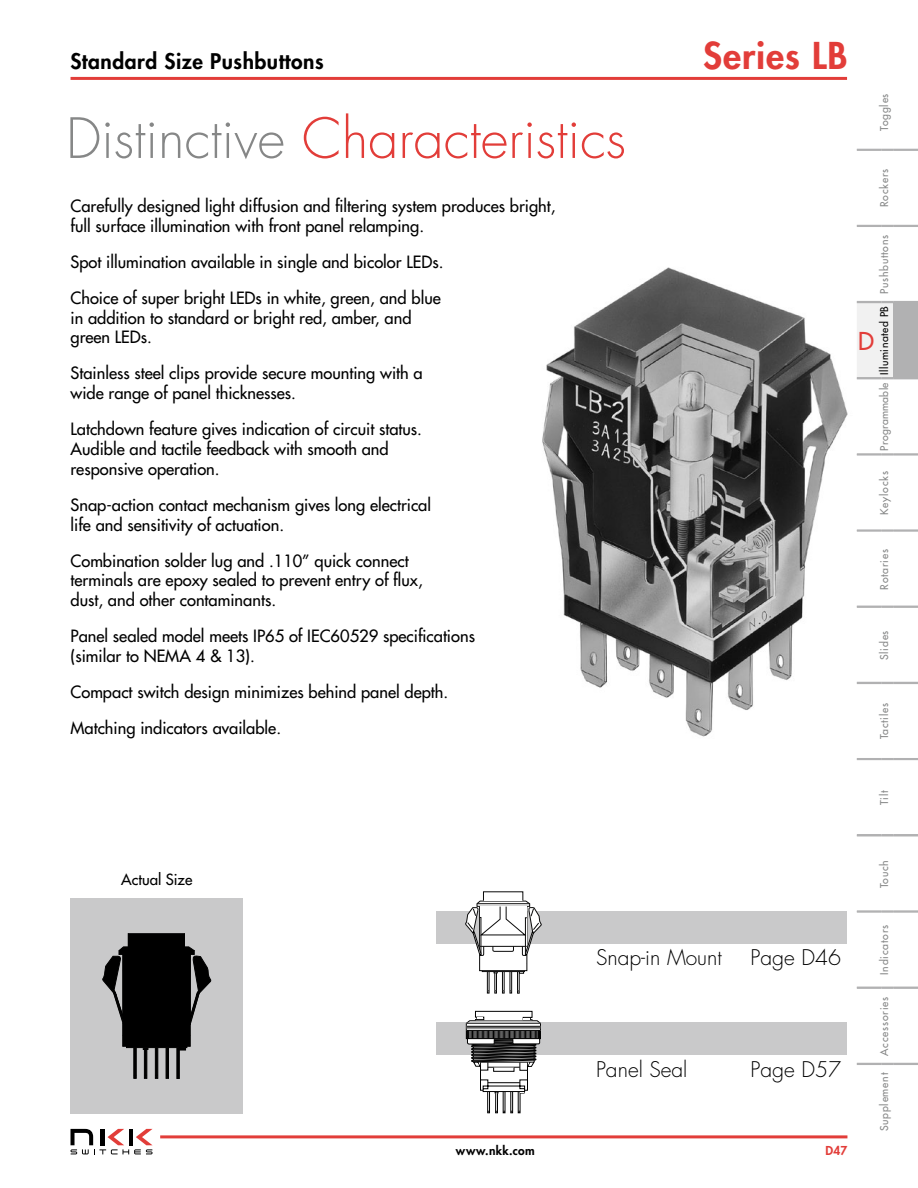
<style>
.page{position:relative;width:918px;height:1188px;background:#fff}
.page>*{position:absolute;margin:0;border:0;box-sizing:border-box;transform-origin:0 0}
.t1{font:300 54px "Futura Std";color:#e23d39}
.t2{font:800 36px "Futura Std";letter-spacing:.025em;color:#e23d39}
.t3{font:500 24px "Futura Std";color:#e23d39}
.t4{font:300 21px "Futura Std";color:#000}
.t5{font:800 21px "Futura Std";letter-spacing:.025em;color:#000}
.t6{font:500 16.5px/19.8px "Futura Std";color:#000}
.t7{font:500 15px "Futura Std";color:#000}
.t8{font:800 12px "Futura Std";letter-spacing:.035em;color:#000}
.t9{font:800 12px "Futura Std";color:#e23d39}
.t10{font:500 10.5px "Futura Std";letter-spacing:.075em;color:#868787}
.t11{font:500 10.5px "Futura Std";letter-spacing:.05em;color:#000}
.t12{font:500 10.5px "Futura Std";letter-spacing:.025em;color:#868787}
.s1{color:#868787}
</style>
<div class="page">
<hr style="left:71px;top:77px;width:776px;height:3px;background:#e23d39">
<svg style="left:71px;top:1129px;width:82px;height:25px"></svg>
<hr style="left:160px;top:1135px;width:687px;height:3px;background:#e23d39">
<hr style="left:857px;top:911px;width:24px;height:2px;background:#b1b1b2">
<hr style="left:893px;top:911px;width:25px;height:2px;background:#b1b1b2">
<svg style="left:857px;top:987px;width:36px;height:2px"></svg>
<hr style="left:893px;top:987px;width:25px;height:2px;background:#b1b1b2">
<svg style="left:857px;top:1063px;width:61px;height:2px"></svg>
<hr style="left:857px;top:454px;width:24px;height:2px;background:#b1b1b2">
<hr style="left:857px;top:529px;width:24px;height:2px;background:#b1b1b2">
<hr style="left:893px;top:454px;width:25px;height:2px;background:#b1b1b2">
<hr style="left:893px;top:529px;width:25px;height:2px;background:#b1b1b2">
<hr style="left:857px;top:530px;width:24px;height:2px;background:#b1b1b2">
<svg style="left:881px;top:529px;width:12px;height:3px"></svg>
<hr style="left:893px;top:530px;width:25px;height:2px;background:#b1b1b2">
<svg style="left:857px;top:606px;width:36px;height:2px"></svg>
<hr style="left:893px;top:606px;width:25px;height:2px;background:#b1b1b2">
<svg style="left:857px;top:682px;width:61px;height:2px"></svg>
<hr style="left:857px;top:453px;width:24px;height:2px;background:#b1b1b2">
<svg style="left:881px;top:453px;width:12px;height:3px"></svg>
<svg style="left:857px;top:301px;width:61px;height:78px"></svg>
<hr style="left:893px;top:453px;width:25px;height:2px;background:#b1b1b2">
<svg style="left:857px;top:149px;width:36px;height:2px"></svg>
<hr style="left:893px;top:149px;width:25px;height:2px;background:#b1b1b2">
<svg style="left:857px;top:225px;width:61px;height:2px"></svg>
<hr style="left:857px;top:910px;width:24px;height:2px;background:#b1b1b2">
<svg style="left:881px;top:910px;width:12px;height:3px"></svg>
<hr style="left:893px;top:910px;width:25px;height:2px;background:#b1b1b2">
<svg style="left:857px;top:834px;width:36px;height:2px"></svg>
<svg style="left:857px;top:758px;width:61px;height:2px"></svg>
<hr style="left:893px;top:834px;width:25px;height:2px;background:#b1b1b2">
<div style="left:70px;top:898px;width:173px;height:216px;background:#c9c9ca"></div>
<div style="left:436px;top:911px;width:411px;height:33px;background:#c9c9ca"></div>
<div style="left:436px;top:1022px;width:411px;height:33px;background:#c9c9ca"></div>
<img style="left:542px;top:267px;width:306px;height:470px">
<div style="left:128px;top:934px;width:56px;height:14px;background:#000"></div>
<div style="left:128px;top:933px;width:57px;height:15px;border:1px solid #000"></div>
<hr style="left:166px;top:1047px;width:3px;height:32px;background:#000">
<svg style="left:133px;top:1051px;width:4px;height:28px"></svg>
<hr style="left:144px;top:1049px;width:3px;height:30px;background:#000">
<div style="left:155px;top:1047px;width:3px;height:32px;background:#000;border:1px solid #000"></div>
<div style="left:177px;top:1048px;width:3px;height:31px;background:#000;border:1px solid #000"></div>
<svg style="left:103px;top:942px;width:108px;height:109px"></svg>
<div style="left:510px;top:1091px;width:3px;height:22px;background:#fff;border:1px solid #000"></div>
<div style="left:495px;top:1093px;width:3px;height:20px;background:#fff;border:1px solid #000"></div>
<div style="left:487px;top:1091px;width:3px;height:22px;background:#fff;border:1px solid #000"></div>
<svg style="left:466px;top:1011px;width:75px;height:83px"></svg>
<svg style="left:465px;top:900px;width:77px;height:93px"></svg>
<p class="t5" style="left:70px;top:48px;width:255px">Standard Size Pushbuttons</p>
<h2 class="t2" style="left:703px;top:33px;width:146px">Series LB</h2>
<h1 class="t1" style="left:66px;top:106px;width:562px"><span class="s1">Distinctive</span> Characteristics</h1>
<p class="t6" style="left:71px;top:196px;width:487px">Carefully designed light diffusion and filtering system produces bright, full surface illumination with front panel relamping.</p>
<p class="t6" style="left:71px;top:244px;width:374px;line-height:36px">Spot illumination available in single and bicolor LEDs.<br>Choice of super bright LEDs in white, green, and blue</p>
<p class="t6" style="left:71px;top:308px;width:342px">in addition to standard or bright red, amber, and green LEDs.</p>
<p class="t6" style="left:71px;top:363px;width:354px">Stainless steel clips provide secure mounting with a wide range of panel thicknesses.</p>
<p class="t6" style="left:71px;top:419px;width:353px">Latchdown feature gives indication of circuit status.<br>Audible and tactile feedback with smooth and responsive operation.</p>
<p class="t6" style="left:71px;top:495px;width:362px">Snap-action contact mechanism gives long electrical life and sensitivity of actuation.</p>
<p class="t6" style="left:71px;top:551px;width:354px">Combination solder lug and .110” quick connect terminals are epoxy sealed to prevent entry of flux, dust, and other contaminants.</p>
<p class="t6" style="left:71px;top:626px;width:406px">Panel sealed model meets IP65 of IEC60529 specifications (similar to NEMA 4 &amp; 13).</p>
<p class="t6" style="left:71px;top:674px;width:379px;line-height:36px">Compact switch design minimizes behind panel depth.<br>Matching indicators available.</p>
<p class="t10" style="left:878px;top:131px;width:39px;rotate:-90deg">Toggles</p>
<p class="t10" style="left:878px;top:207px;width:40px;rotate:-90deg">Rockers</p>
<p class="t10" style="left:878px;top:294px;width:61px;rotate:-90deg">Pushbuttons</p>
<p class="t11" style="left:878px;top:375px;width:70px;rotate:-90deg">Illuminated PB</p>
<h3 class="t3" style="left:858px;top:326px;width:17px">D</h3>
<p class="t12" style="left:878px;top:451px;width:70px;rotate:-90deg">Programmable</p>
<p class="t10" style="left:878px;top:515px;width:45px;rotate:-90deg">Keylocks</p>
<p class="t10" style="left:878px;top:590px;width:42px;rotate:-90deg">Rotaries</p>
<p class="t10" style="left:878px;top:660px;width:31px;rotate:-90deg">Slides</p>
<p class="t10" style="left:878px;top:739px;width:38px;rotate:-90deg">Tactiles</p>
<p class="t10" style="left:878px;top:805px;width:16px;rotate:-90deg">Tilt</p>
<p class="t7" style="left:121px;top:870px;width:73px">Actual Size</p>
<p class="t4" style="left:596px;top:944px;width:127px">Snap-in Mount</p>
<p class="t4" style="left:751px;top:944px;width:92px">Page D46</p>
<p class="t4" style="left:596px;top:1056px;width:93px">Panel Seal</p>
<p class="t4" style="left:751px;top:1056px;width:92px">Page D57</p>
<p class="t8" style="left:456px;top:1143px;width:81px">www.nkk.com</p>
<p class="t9" style="left:826px;top:1143px;width:23px">D47</p>
<p class="t10" style="left:878px;top:888px;width:30px;rotate:-90deg">Touch</p>
<p class="t10" style="left:878px;top:975px;width:51px;rotate:-90deg">Indicators</p>
<p class="t10" style="left:878px;top:1056px;width:60px;rotate:-90deg">Accessories</p>
<p class="t10" style="left:878px;top:1131px;width:60px;rotate:-90deg">Supplement</p>
</div>
